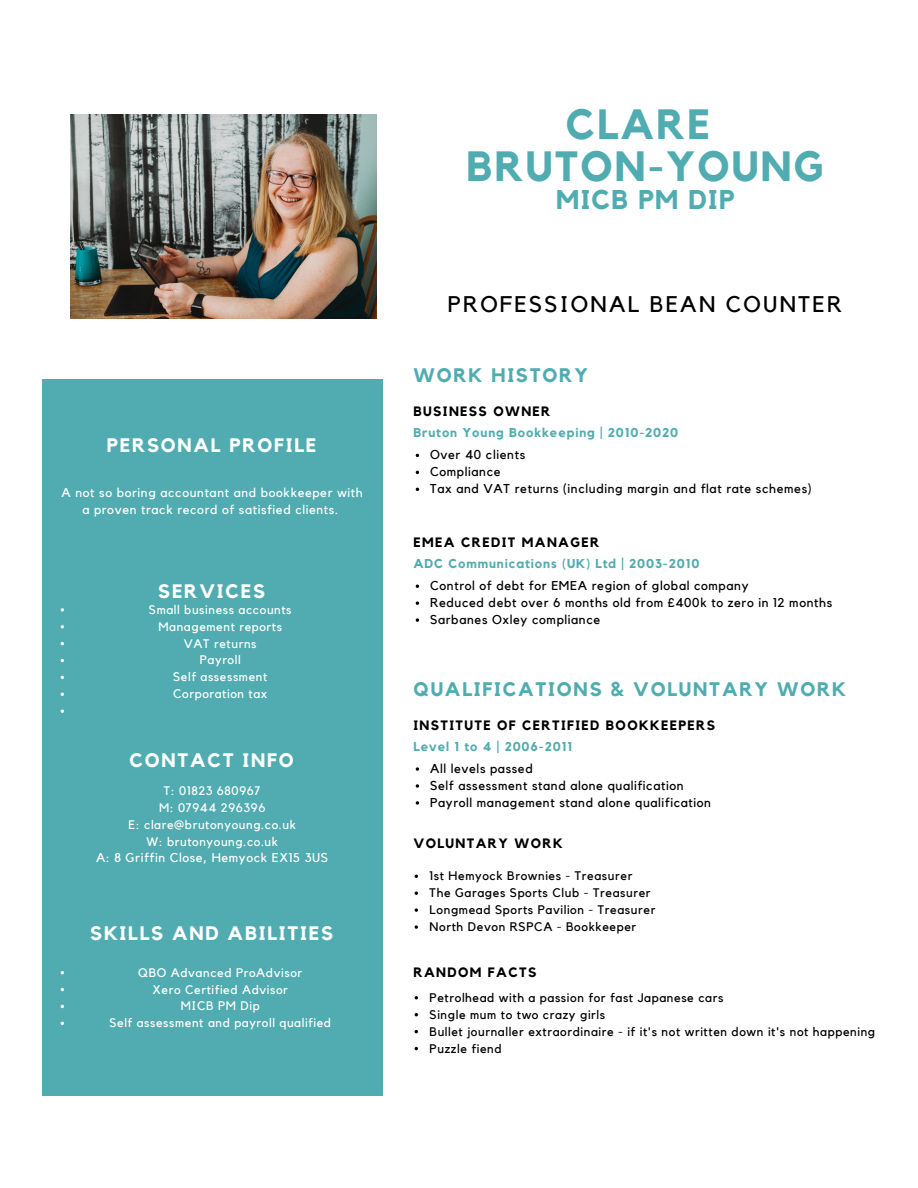
<style>
.page{position:relative;width:918px;height:1188px;background:#fff}
.page>*{position:absolute;margin:0;border:0;box-sizing:border-box;transform-origin:0 0}
.t1{font:700 42.15px/41.8px "Kollektif";letter-spacing:.05em;color:#50acb0;text-align:center}
.t2{font:700 27px "Kollektif";letter-spacing:.05em;color:#50acb0}
.t3{font:22.65px "Kollektif";letter-spacing:.1em;color:#000}
.t4{font:700 19.5px "Kollektif";letter-spacing:.09em;color:#fff}
.t5{font:700 19.5px "Kollektif";letter-spacing:.09em;color:#50acb0}
.t6{font:700 13.5px "Kollektif";letter-spacing:.1em;color:#000}
.t7{font:12.75px/17px "Kollektif";letter-spacing:.05em;color:#000}
.t8{font:12.75px/16.8px "Kollektif";letter-spacing:.05em;color:#fff;text-align:center}
.t9{font:700 12.75px "Kollektif";letter-spacing:.07em;color:#50acb0}
.t10{font:12.45px/17px "Kollektif";letter-spacing:.05em;color:#000}
.t11{font:12.3px/16.8px "Kollektif";letter-spacing:.05em;color:#fff;text-align:center}
</style>
<div class="page">
<svg style="left:416px;top:601px;width:3px;height:4px"></svg>
<svg style="left:416px;top:618px;width:3px;height:4px"></svg>
<svg style="left:416px;top:767px;width:3px;height:4px"></svg>
<svg style="left:416px;top:784px;width:3px;height:4px"></svg>
<svg style="left:416px;top:801px;width:3px;height:4px"></svg>
<svg style="left:415px;top:908px;width:3px;height:4px"></svg>
<svg style="left:415px;top:925px;width:3px;height:4px"></svg>
<div style="left:42px;top:379px;width:341px;height:716px;background:#50acb0"></div>
<img style="left:70px;top:114px;width:306px;height:205px">
<svg style="left:61px;top:608px;width:3px;height:4px"></svg>
<svg style="left:61px;top:709px;width:3px;height:4px"></svg>
<h3 class="t4" style="left:107px;top:436px;width:211px">PERSONAL PROFILE</h3>
<p class="t8" style="left:62px;top:484px;width:303px">A not so boring accountant and bookkeeper with a proven track record of satisfied clients.</p>
<h3 class="t4" style="left:158px;top:582px;width:108px">SERVICES</h3>
<p class="t11" style="left:149px;top:602px;width:144px">Small business accounts<br>Management reports<br>VAT returns<br>Payroll<br>Self assessment<br>Corporation tax</p>
<h3 class="t4" style="left:130px;top:751px;width:166px">CONTACT INFO</h3>
<p class="t11" style="left:128px;top:783px;width:169px">T: 01823 680967<br>M: 07944 296396<br>E: clare@brutonyoung.co.uk<br>W: brutonyoung.co.uk</p>
<p class="t8" style="left:96px;top:850px;width:234px">A: 8 Griffin Close, Hemyock EX15 3US</p>
<h3 class="t4" style="left:90px;top:924px;width:244px">SKILLS AND ABILITIES</h3>
<p class="t11" style="left:109px;top:964px;width:223px">QBO Advanced ProAdvisor<br>Xero Certified Advisor<br>MICB PM Dip<br>Self assessment and payroll qualified</p>
<h1 class="t1" style="left:466px;top:105px;width:358px">CLARE<br>BRUTON-YOUNG</h1>
<h2 class="t2" style="left:556px;top:187px;width:180px">MICB PM DIP</h2>
<h3 class="t3" style="left:448px;top:293px;width:396px">PROFESSIONAL BEAN COUNTER</h3>
<h3 class="t5" style="left:413px;top:367px;width:176px">WORK HISTORY</h3>
<p class="t6" style="left:413px;top:405px;width:139px">BUSINESS OWNER</p>
<p class="t9" style="left:413px;top:427px;width:266px">Bruton Young Bookkeeping | 2010-2020</p>
<p class="t7" style="left:430px;top:447px;width:383px">Over 40 clients<br>Compliance<br>Tax and VAT returns (including margin and flat rate schemes)</p>
<p class="t6" style="left:413px;top:536px;width:187px">EMEA CREDIT MANAGER</p>
<p class="t7" style="left:430px;top:578px;width:404px">Control of debt for EMEA region of global company<br>Reduced debt over 6 months old from £400k to zero in 12 months<br>Sarbanes Oxley compliance</p>
<p class="t9" style="left:413px;top:558px;width:287px">ADC Communications (UK) Ltd | 2003-2010</p>
<h3 class="t5" style="left:413px;top:681px;width:434px">QUALIFICATIONS &amp; VOLUNTARY WORK</h3>
<p class="t6" style="left:413px;top:719px;width:303px">INSTITUTE OF CERTIFIED BOOKKEEPERS</p>
<p class="t7" style="left:430px;top:761px;width:283px">All levels passed<br>Self assessment stand alone qualification<br>Payroll management stand alone qualification</p>
<p class="t6" style="left:413px;top:837px;width:151px">VOLUNTARY WORK</p>
<p class="t10" style="left:430px;top:868px;width:227px">1st Hemyock Brownies - Treasurer The Garages Sports Club - Treasurer Longmead Sports Pavilion - Treasurer North Devon RSPCA - Bookkeeper</p>
<p class="t9" style="left:413px;top:741px;width:160px">Level 1 to 4 | 2006-2011</p>
<p class="t6" style="left:413px;top:966px;width:124px">RANDOM FACTS</p>
<p class="t10" style="left:430px;top:989px;width:447px">Petrolhead with a passion for fast Japanese cars<br>Single mum to two crazy girls<br>Bullet journaller extraordinaire - if it's not written down it's not happening Puzzle fiend</p>
</div>
